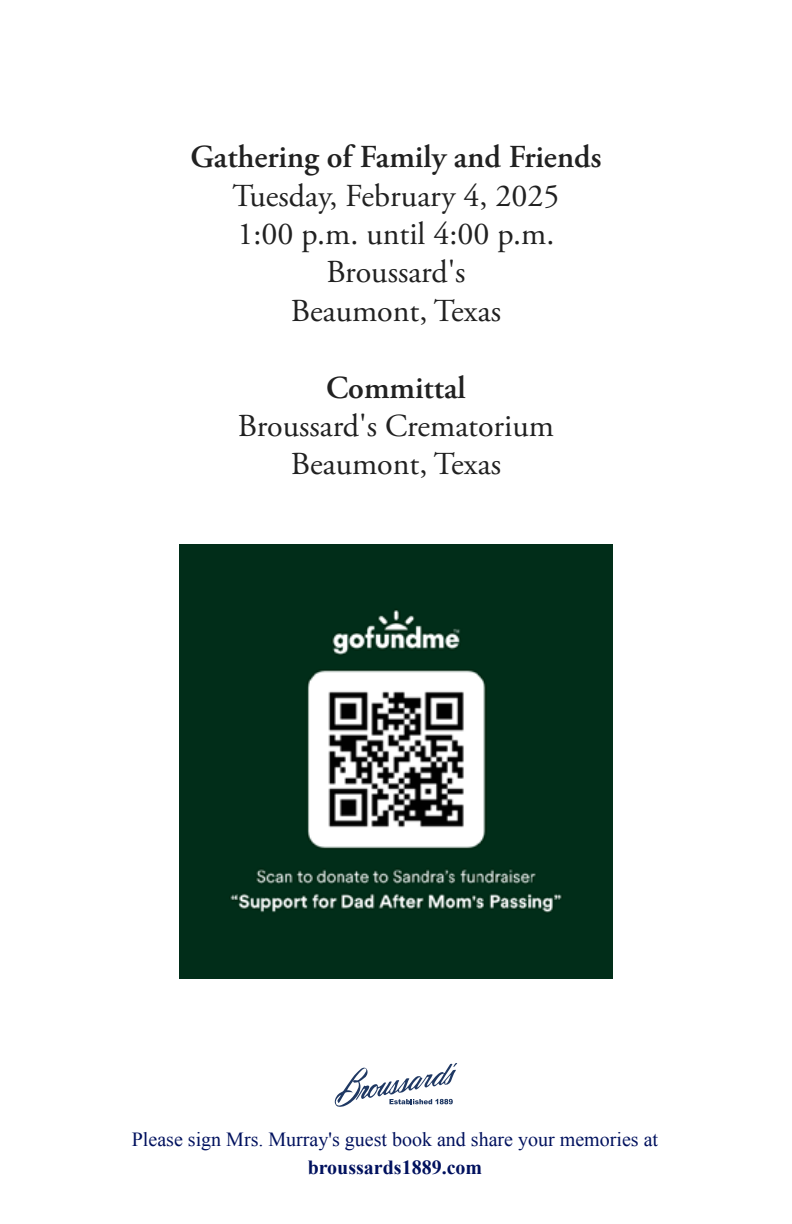
<style>
.page{position:relative;width:792px;height:1224px;background:#fff}
.page>*{position:absolute;margin:0;border:0;box-sizing:border-box;transform-origin:0 0}
.t1{font:32px/38.4px "Adobe Garamond Pro";color:#212121;text-align:center}
.t2{font:600 32px "Adobe Garamond Pro";color:#212121}
.t3{font:20px "Times New Roman";color:#00115e}
.t4{font:700 20px "Times New Roman";color:#00115e}
</style>
<div class="page">
<svg style="left:335px;top:1063px;width:122px;height:44px"></svg>
<img style="left:179px;top:545px;width:434px;height:434px">
<p class="t2" style="left:190px;top:139px;width:413px">Gathering of Family and Friends</p>
<p class="t1" style="left:232px;top:177px;width:329px">Tuesday, February 4, 2025<br>1:00 p.m. until 4:00 p.m.<br>Broussard's<br>Beaumont, Texas</p>
<p class="t2" style="left:326px;top:369px;width:141px">Committal</p>
<p class="t1" style="left:238px;top:408px;width:318px">Broussard's Crematorium<br>Beaumont, Texas</p>
<p class="t3" style="left:132px;top:1126px;width:528px">Please sign Mrs. Murray's guest book and share your memories at</p>
<p class="t4" style="left:308px;top:1153px;width:176px">broussards1889.com</p>
</div>
